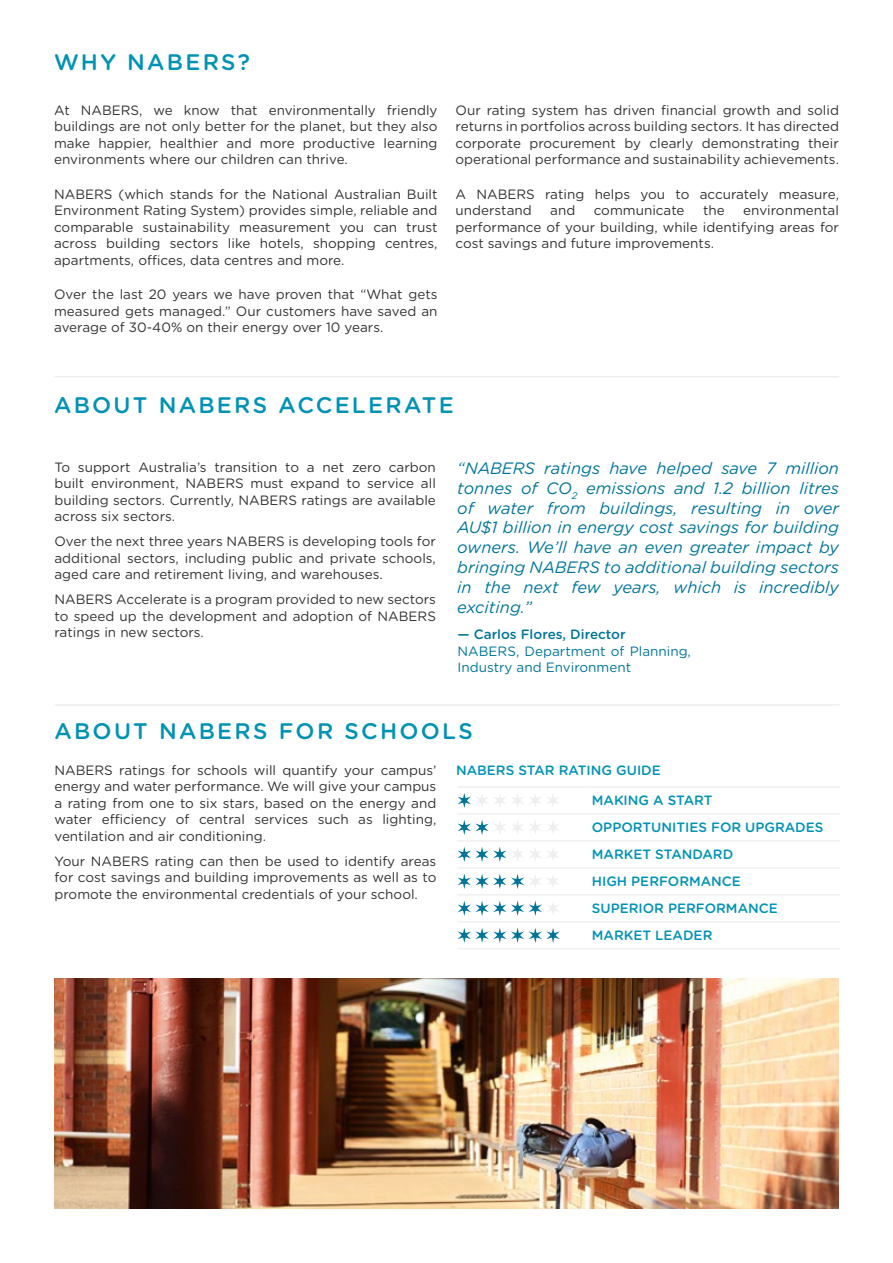
<style>
.page{position:relative;width:893px;height:1263px;background:#fff}
.page>*{position:absolute;margin:0;border:0;box-sizing:border-box;transform-origin:0 0}
._15_16_Header{font:500 22.5px "Gotham Rounded";letter-spacing:.1em;color:#0092b3}
.t1{font:italic 16.5px/19.8px "Gotham Rounded";color:#007599;text-align:justify}
._9_11_Body{font:13.5px/16.5px "Gotham Rounded";color:#333233;text-align:justify}
._9_11_Body-2{font:500 13.5px "Gotham Rounded";color:#0092b3}
.t2{font:13.5px/16.5px "Gotham Rounded";color:#007599}
.t3{font:500 13.5px "Gotham Rounded";color:#007599}
</style>
<div class="page">
<hr style="left:54px;top:704px;width:785px;height:2px;background:#f0eeee">
<hr style="left:458px;top:786px;width:134px;height:2px;background:#f0eeee">
<hr style="left:592px;top:786px;width:248px;height:2px;background:#f0eeee">
<hr style="left:458px;top:813px;width:134px;height:1px;background:#f0eeee">
<hr style="left:592px;top:813px;width:248px;height:1px;background:#f0eeee">
<hr style="left:458px;top:840px;width:134px;height:1px;background:#f0eeee">
<hr style="left:592px;top:840px;width:248px;height:1px;background:#f0eeee">
<hr style="left:458px;top:867px;width:134px;height:1px;background:#f0eeee">
<hr style="left:592px;top:867px;width:248px;height:1px;background:#f0eeee">
<hr style="left:458px;top:894px;width:134px;height:1px;background:#f0eeee">
<hr style="left:592px;top:894px;width:248px;height:1px;background:#f0eeee">
<hr style="left:458px;top:921px;width:134px;height:1px;background:#f0eeee">
<hr style="left:592px;top:921px;width:248px;height:1px;background:#f0eeee">
<hr style="left:458px;top:948px;width:134px;height:1px;background:#f0eeee">
<hr style="left:592px;top:948px;width:248px;height:1px;background:#f0eeee">
<svg style="left:458px;top:793px;width:101px;height:15px"></svg>
<svg style="left:458px;top:820px;width:101px;height:15px"></svg>
<svg style="left:458px;top:847px;width:101px;height:15px"></svg>
<svg style="left:458px;top:874px;width:101px;height:15px"></svg>
<svg style="left:458px;top:901px;width:101px;height:15px"></svg>
<svg style="left:458px;top:927px;width:102px;height:16px"></svg>
<hr style="left:54px;top:376px;width:785px;height:1px;background:#f0eeee">
<img style="left:54px;top:978px;width:785px;height:231px">
<p class="_15_16_Header" style="left:54px;top:46px;width:197px">WHY NABERS?</p>
<p class="_9_11_Body" style="left:54px;top:101px;width:385px">At NABERS, we know that environmentally friendly buildings are not only better for the planet, but they also make happier, healthier and more productive learning environments where our children can thrive.</p>
<p class="_9_11_Body" style="left:54px;top:185px;width:385px">NABERS (which stands for the National Australian Built Environment Rating System) provides simple, reliable and comparable sustainability measurement you can trust across building sectors like hotels, shopping centres, apartments, offices, data centres and more.</p>
<p class="_9_11_Body" style="left:54px;top:286px;width:385px">Over the last 20 years we have proven that “What gets measured gets managed.” Our customers have saved an average of 30-40% on their energy over 10 years.</p>
<p class="_9_11_Body" style="left:456px;top:101px;width:385px">Our rating system has driven financial growth and solid returns in portfolios across building sectors. It has directed corporate procurement by clearly demonstrating their operational performance and sustainability achievements.</p>
<p class="_9_11_Body" style="left:456px;top:185px;width:385px">A NABERS rating helps you to accurately measure, understand</p>
<p class="_9_11_Body" style="left:456px;top:202px;width:385px;text-indent:288px">environmental performance of your building, while identifying areas for cost savings and future improvements.</p>
<p class="_9_11_Body" style="left:550px;top:202px;width:27px">and</p>
<p class="_9_11_Body" style="left:594px;top:202px;width:92px">communicate</p>
<p class="_9_11_Body" style="left:703px;top:202px;width:23px">the</p>
<p class="_15_16_Header" style="left:54px;top:389px;width:401px">ABOUT NABERS ACCELERATE</p>
<p class="_9_11_Body" style="left:54px;top:458px;width:383px">To support Australia’s transition to a net zero carbon built environment, NABERS must expand to service all building sectors. Currently, NABERS ratings are available across six sectors.</p>
<p class="_9_11_Body" style="left:54px;top:532px;width:383px">Over the next three years NABERS is developing tools for additional sectors, including public and private schools, aged care and retirement living, and warehouses.</p>
<p class="_9_11_Body" style="left:54px;top:590px;width:383px">NABERS Accelerate is a program provided to new sectors to speed up the development and adoption of NABERS ratings in new sectors.</p>
<p class="t1" style="left:457px;top:458px;width:383px">“NABERS ratings have helped save 7 million tonnes of CO<sub>2</sub> emissions and 1.2 billion litres of water from buildings, resulting in over AU$1 billion in energy cost savings for building owners. We’ll have an even greater impact by bringing NABERS to additional building sectors in the next few years, which is incredibly exciting.”</p>
<p class="t3" style="left:458px;top:625px;width:170px">— Carlos Flores, Director</p>
<p class="t2" style="left:458px;top:642px;width:235px">NABERS, Department of Planning,<br>Industry and Environment</p>
<p class="_15_16_Header" style="left:54px;top:714px;width:420px">ABOUT NABERS FOR SCHOOLS</p>
<p class="_9_11_Body" style="left:54px;top:761px;width:383px">NABERS ratings for schools will quantify your campus’ energy and water performance. We will give your campus a rating from one to six stars, based on the energy and water efficiency of central services such as lighting, ventilation and air conditioning.</p>
<p class="_9_11_Body" style="left:54px;top:852px;width:383px">Your NABERS rating can then be used to identify areas for cost savings and building improvements as well as to promote the environmental credentials of your school.</p>
<p class="_9_11_Body-2" style="left:456px;top:760px;width:206px">NABERS STAR RATING GUIDE</p>
<p class="_9_11_Body-2" style="left:592px;top:791px;width:122px">MAKING A START</p>
<p class="_9_11_Body-2" style="left:592px;top:818px;width:233px">OPPORTUNITIES FOR UPGRADES</p>
<p class="_9_11_Body-2" style="left:592px;top:845px;width:143px">MARKET STANDARD</p>
<p class="_9_11_Body-2" style="left:592px;top:872px;width:151px">HIGH PERFORMANCE</p>
<p class="_9_11_Body-2" style="left:592px;top:899px;width:187px">SUPERIOR PERFORMANCE</p>
<p class="_9_11_Body-2" style="left:592px;top:926px;width:122px">MARKET LEADER</p>
</div>
